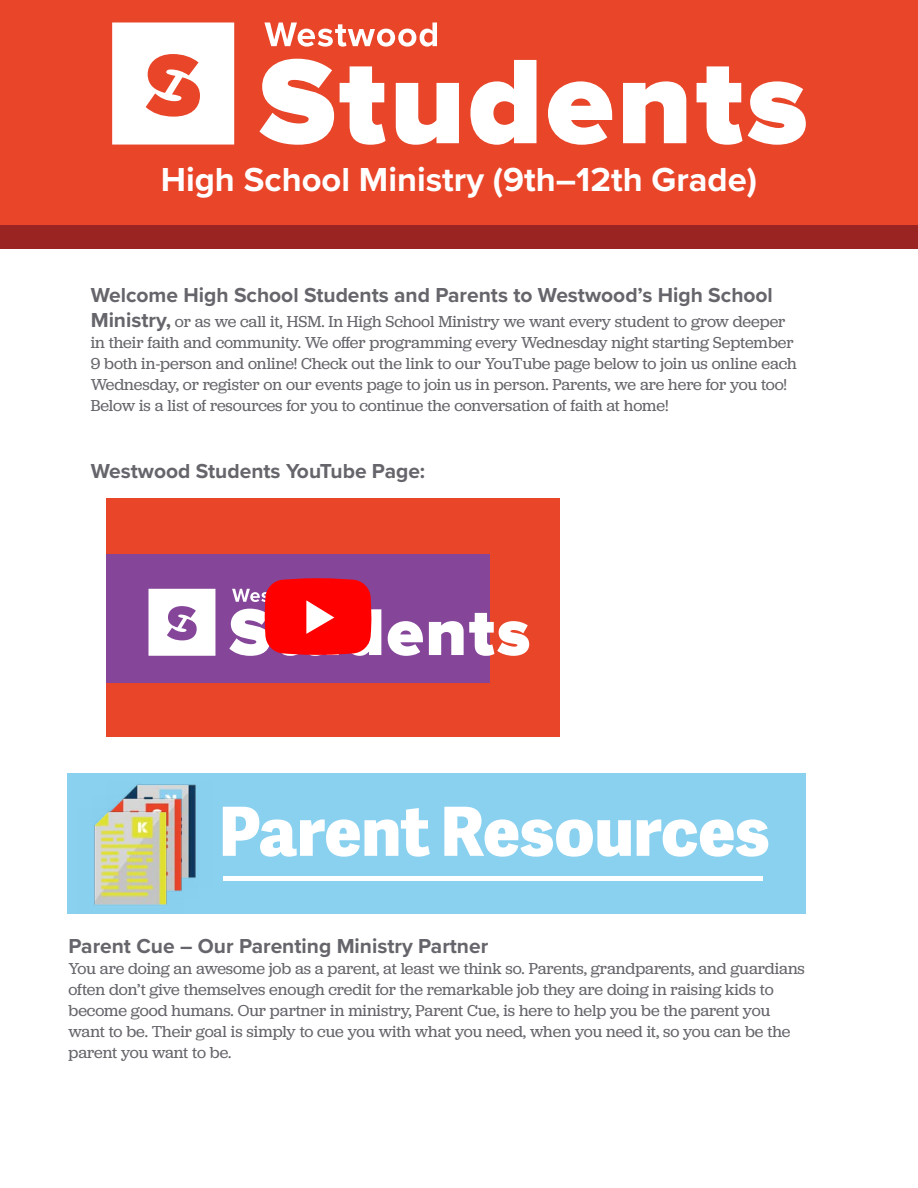
<style>
.page{position:relative;width:918px;height:1188px;background:#fff}
.page>*{position:absolute;margin:0;border:0;box-sizing:border-box;transform-origin:0 0}
.t1{font:800 67.95px "Adelle Sans";letter-spacing:-.005em;color:#fff}
.t2{font:700 34.5px "Proxima Nova";color:#fff}
.t3{font:700 21px "Proxima Nova";color:#65656b}
.t4{font:16.5px/21px "Jubilat";letter-spacing:-.005em;color:#65656b}
.s1{font-family:"Proxima Nova";font-weight:700;font-size:21px}
</style>
<div class="page">
<div style="left:0;top:0;width:918px;height:248px;background:#e84529"></div>
<div style="left:67px;top:773px;width:739px;height:141px;background:#8ad1f0"></div>
<div style="left:0;top:225px;width:918px;height:23px;background:#992421"></div>
<hr style="left:223px;top:876px;width:539px;height:4px;background:#fff">
<img style="left:127px;top:784px;width:69px;height:11px">
<img style="left:113px;top:795px;width:83px;height:83px">
<img style="left:94px;top:809px;width:89px;height:96px">
<svg style="left:112px;top:23px;width:122px;height:122px;background:#fbe1dd"></svg>
<svg style="left:548px;top:81px;width:64px;height:64px"></svg>
<svg style="left:623px;top:81px;width:63px;height:62px"></svg>
<svg style="left:697px;top:66px;width:109px;height:79px"></svg>
<svg style="left:259px;top:59px;width:75px;height:86px"></svg>
<svg style="left:340px;top:66px;width:46px;height:79px"></svg>
<svg style="left:396px;top:83px;width:63px;height:62px"></svg>
<svg style="left:470px;top:60px;width:67px;height:85px"></svg>
<svg style="left:264px;top:22px;width:173px;height:25px"></svg>
<div style="left:106px;top:498px;width:453px;height:239px;background:#e84529"></div>
<div style="left:106px;top:554px;width:383px;height:129px;background:#854599"></div>
<svg style="left:148px;top:589px;width:67px;height:67px;background:#ebe0ee"></svg>
<svg style="left:388px;top:621px;width:35px;height:35px"></svg>
<svg style="left:429px;top:613px;width:100px;height:43px"></svg>
<svg style="left:229px;top:578px;width:152px;height:78px"></svg>
<h2 class="t2" style="left:161px;top:154px;width:598px">High School Ministry (9th–12th Grade)</h2>
<p class="t3" style="left:91px;top:279px;width:684px">Welcome High School Students and Parents to Westwood’s High School</p>
<p class="t4" style="left:91px;top:310px;width:707px"><span class="s1">Ministry,</span> or as we call it, HSM. In High School Ministry we want every student to grow deeper in their faith and community. We offer programming every Wednesday night starting September 9 both in-person and online! Check out the link to our YouTube page below to join us online each Wednesday, or register on our events page to join us in person. Parents, we are here for you too!<br>Below is a list of resources for you to continue the conversation of faith at home!</p>
<p class="t3" style="left:91px;top:455px;width:336px">Westwood Students YouTube Page:</p>
<h1 class="t1" style="left:219px;top:781px;width:552px">Parent Resources</h1>
<p class="t3" style="left:69px;top:930px;width:421px">Parent Cue – Our Parenting Ministry Partner</p>
<p class="t4" style="left:69px;top:957px;width:738px">You are doing an awesome job as a parent, at least we think so. Parents, grandparents, and guardians often don’t give themselves enough credit for the remarkable job they are doing in raising kids to become good humans. Our partner in ministry, Parent Cue, is here to help you be the parent you want to be. Their goal is simply to cue you with what you need, when you need it, so you can be the parent you want to be.</p>
</div>
